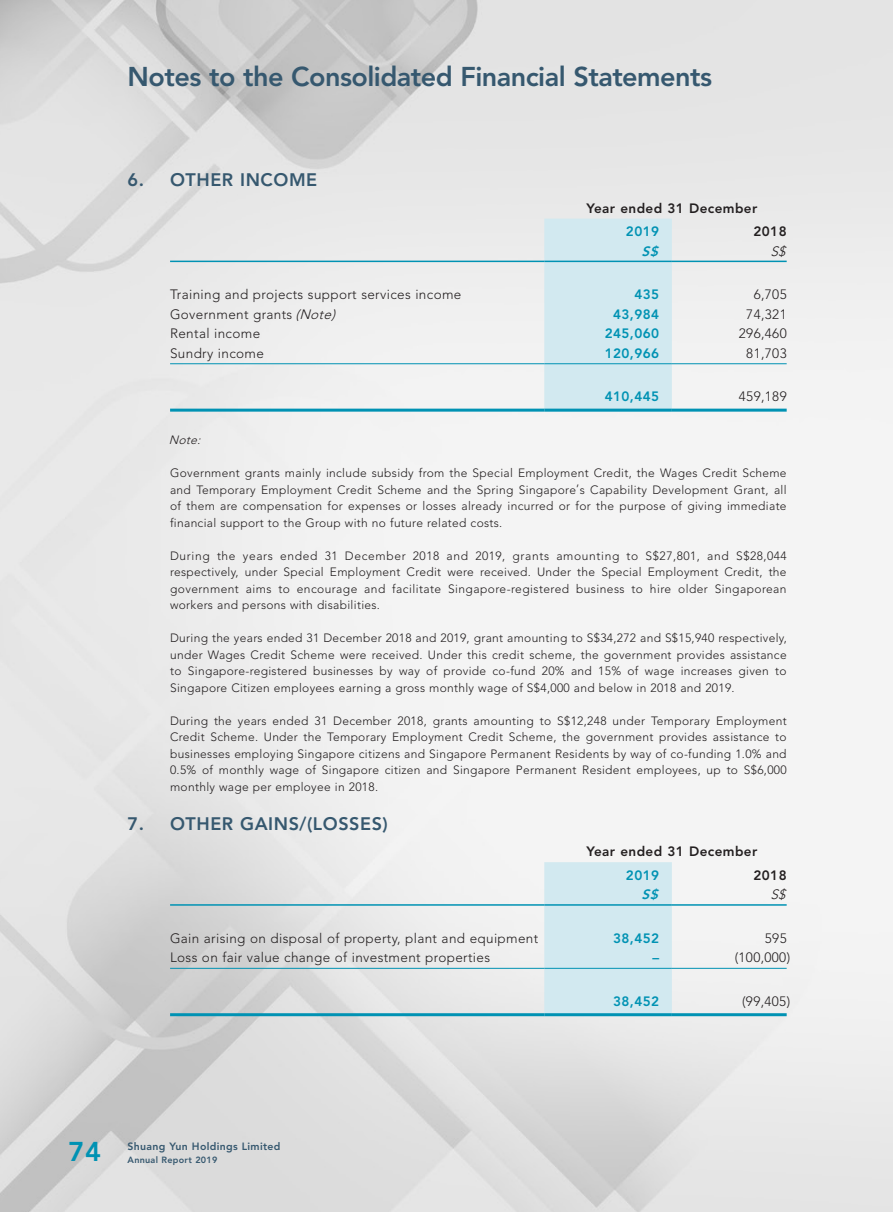
<style>
.page{position:relative;width:893px;height:1212px;background:#fff}
.page>*{position:absolute;margin:0;border:0;box-sizing:border-box;transform-origin:0 0}
.t1{font:800 27px "Avenir LT Std";letter-spacing:-.02em;color:#36586f}
.t2{font:800 27px "Avenir LT Std";color:#0092b3}
.Heading_1{font:800 18px "Avenir LT Std";letter-spacing:.03em;color:#36586f}
.Body_Text{font:300 13.5px "Avenir LT Std";letter-spacing:.025em;color:#231f20}
.Body_Text-2{font:800 13.5px "Avenir LT Std";letter-spacing:.03em;color:#0092b3}
.Body_Text-3{font:800 13.5px "Avenir LT Std";letter-spacing:.03em;color:#231f20}
.Body_Text-4{font:italic 800 13.5px "Avenir LT Std";color:#0092b3}
.Body_Text-5{font:italic 300 13.5px "Avenir LT Std";color:#231f20}
.Notes{font:300 12px/16.5px "Avenir LT Std";letter-spacing:.025em;color:#231f20;text-align:justify}
.Notes-2{font:italic 300 12px "Avenir LT Std";color:#231f20}
.t3{font:800 10.5px "Avenir LT Std";letter-spacing:.03em;color:#36586f}
.t4{font:800 9px "Avenir LT Std";letter-spacing:.03em;color:#36586f}
.s1{font-style:italic}
</style>
<div class="page">
<div style="left:544px;top:219px;width:128px;height:190px;background:#d2e9f0"></div>
<hr style="left:170px;top:261px;width:374px;height:1px;background:#0092b3">
<hr style="left:544px;top:261px;width:128px;height:1px;background:#0092b3">
<hr style="left:672px;top:261px;width:115px;height:1px;background:#0092b3">
<hr style="left:170px;top:363px;width:374px;height:1px;background:#0092b3">
<hr style="left:544px;top:363px;width:128px;height:1px;background:#0092b3">
<hr style="left:672px;top:363px;width:115px;height:1px;background:#0092b3">
<hr style="left:170px;top:409px;width:374px;height:3px;background:#0092b3">
<hr style="left:544px;top:409px;width:128px;height:3px;background:#0092b3">
<hr style="left:672px;top:409px;width:115px;height:3px;background:#0092b3">
<div style="left:544px;top:862px;width:128px;height:151px;background:#d2e9f0"></div>
<hr style="left:170px;top:904px;width:374px;height:2px;background:#0092b3">
<hr style="left:544px;top:904px;width:128px;height:2px;background:#0092b3">
<hr style="left:672px;top:904px;width:115px;height:2px;background:#0092b3">
<hr style="left:170px;top:968px;width:374px;height:1px;background:#0092b3">
<hr style="left:544px;top:968px;width:128px;height:1px;background:#0092b3">
<hr style="left:672px;top:968px;width:115px;height:1px;background:#0092b3">
<hr style="left:170px;top:1013px;width:374px;height:3px;background:#0092b3">
<hr style="left:544px;top:1013px;width:128px;height:3px;background:#0092b3">
<hr style="left:672px;top:1013px;width:115px;height:3px;background:#0092b3">
<h1 class="t1" style="left:128px;top:61px;width:586px">Notes to the Consolidated Financial Statements</h1>
<p class="Heading_1" style="left:128px;top:169px;width:191px">6. OTHER INCOME</p>
<p class="Body_Text-3" style="left:586px;top:200px;width:172px">Year ended 31 December</p>
<p class="Body_Text-2" style="left:626px;top:224px;width:35px">2019</p>
<p class="Body_Text-3" style="left:753px;top:224px;width:35px">2018</p>
<p class="Body_Text-4" style="left:642px;top:243px;width:22px">S$</p>
<p class="Body_Text-5" style="left:770px;top:243px;width:21px">S$</p>
<p class="Body_Text" style="left:170px;top:287px;width:293px">Training and projects support services income</p>
<p class="Body_Text-2" style="left:634px;top:287px;width:26px">435</p>
<p class="Body_Text" style="left:754px;top:287px;width:34px">6,705</p>
<p class="Body_Text" style="left:170px;top:306px;width:171px">Government grants <span class="s1">(Note)</span></p>
<p class="Body_Text-2" style="left:613px;top:306px;width:47px">43,984</p>
<p class="Body_Text" style="left:746px;top:306px;width:42px">74,321</p>
<p class="Body_Text" style="left:170px;top:326px;width:92px">Rental income</p>
<p class="Body_Text-2" style="left:605px;top:326px;width:56px">245,060</p>
<p class="Body_Text" style="left:739px;top:326px;width:49px">296,460</p>
<p class="Body_Text" style="left:170px;top:345px;width:95px">Sundry income</p>
<p class="Body_Text-2" style="left:605px;top:345px;width:56px">120,966</p>
<p class="Body_Text" style="left:746px;top:345px;width:42px">81,703</p>
<p class="Body_Text-2" style="left:605px;top:389px;width:56px">410,445</p>
<p class="Body_Text" style="left:739px;top:389px;width:49px">459,189</p>
<p class="Notes-2" style="left:169px;top:433px;width:37px">Note:</p>
<p class="Notes" style="left:170px;top:465px;width:618px">Government grants mainly include subsidy from the Special Employment Credit, the Wages Credit Scheme and Temporary Employment Credit Scheme and the Spring Singapore’s Capability Development Grant, all of them are compensation for expenses or losses already incurred or for the purpose of giving immediate financial support to the Group with no future related costs.</p>
<p class="Notes" style="left:170px;top:547px;width:618px">During the years ended 31 December 2018 and 2019, grants amounting to S$27,801, and S$28,044 respectively, under Special Employment Credit were received. Under the Special Employment Credit, the government aims to encourage and facilitate Singapore-registered business to hire older Singaporean workers and persons with disabilities.</p>
<p class="Notes" style="left:170px;top:630px;width:618px">During the years ended 31 December 2018 and 2019, grant amounting to S$34,272 and S$15,940 respectively, under Wages Credit Scheme were received. Under this credit scheme, the government provides assistance to Singapore-registered businesses by way of provide co-fund 20% and 15% of wage increases given to Singapore Citizen employees earning a gross monthly wage of S$4,000 and below in 2018 and 2019.</p>
<p class="Notes" style="left:170px;top:712px;width:618px">During the years ended 31 December 2018, grants amounting to S$12,248 under Temporary Employment Credit Scheme. Under the Temporary Employment Credit Scheme, the government provides assistance to businesses employing Singapore citizens and Singapore Permanent Residents by way of co-funding 1.0% and 0.5% of monthly wage of Singapore citizen and Singapore Permanent Resident employees, up to S$6,000 monthly wage per employee in 2018.</p>
<p class="Heading_1" style="left:128px;top:813px;width:262px">7. OTHER GAINS/(LOSSES)</p>
<p class="Body_Text-3" style="left:586px;top:843px;width:172px">Year ended 31 December</p>
<p class="Body_Text-2" style="left:626px;top:867px;width:35px">2019</p>
<p class="Body_Text-3" style="left:753px;top:867px;width:35px">2018</p>
<p class="Body_Text-4" style="left:642px;top:887px;width:22px">S$</p>
<p class="Body_Text-5" style="left:770px;top:887px;width:21px">S$</p>
<p class="Body_Text" style="left:170px;top:930px;width:370px">Gain arising on disposal of property, plant and equipment</p>
<p class="Body_Text-2" style="left:613px;top:930px;width:47px">38,452</p>
<p class="Body_Text" style="left:765px;top:930px;width:23px">595</p>
<p class="Body_Text" style="left:170px;top:950px;width:322px">Loss on fair value change of investment properties</p>
<p class="Body_Text-2" style="left:652px;top:950px;width:8px">–</p>
<p class="Body_Text" style="left:735px;top:950px;width:57px">(100,000)</p>
<p class="Body_Text-2" style="left:613px;top:993px;width:47px">38,452</p>
<p class="Body_Text" style="left:742px;top:993px;width:50px">(99,405)</p>
<h1 class="t2" style="left:68px;top:1136px;width:34px">74</h1>
<p class="t3" style="left:128px;top:1139px;width:154px">Shuang Yun Holdings Limited</p>
<p class="t4" style="left:128px;top:1154px;width:91px">Annual Report 2019</p>
</div>
